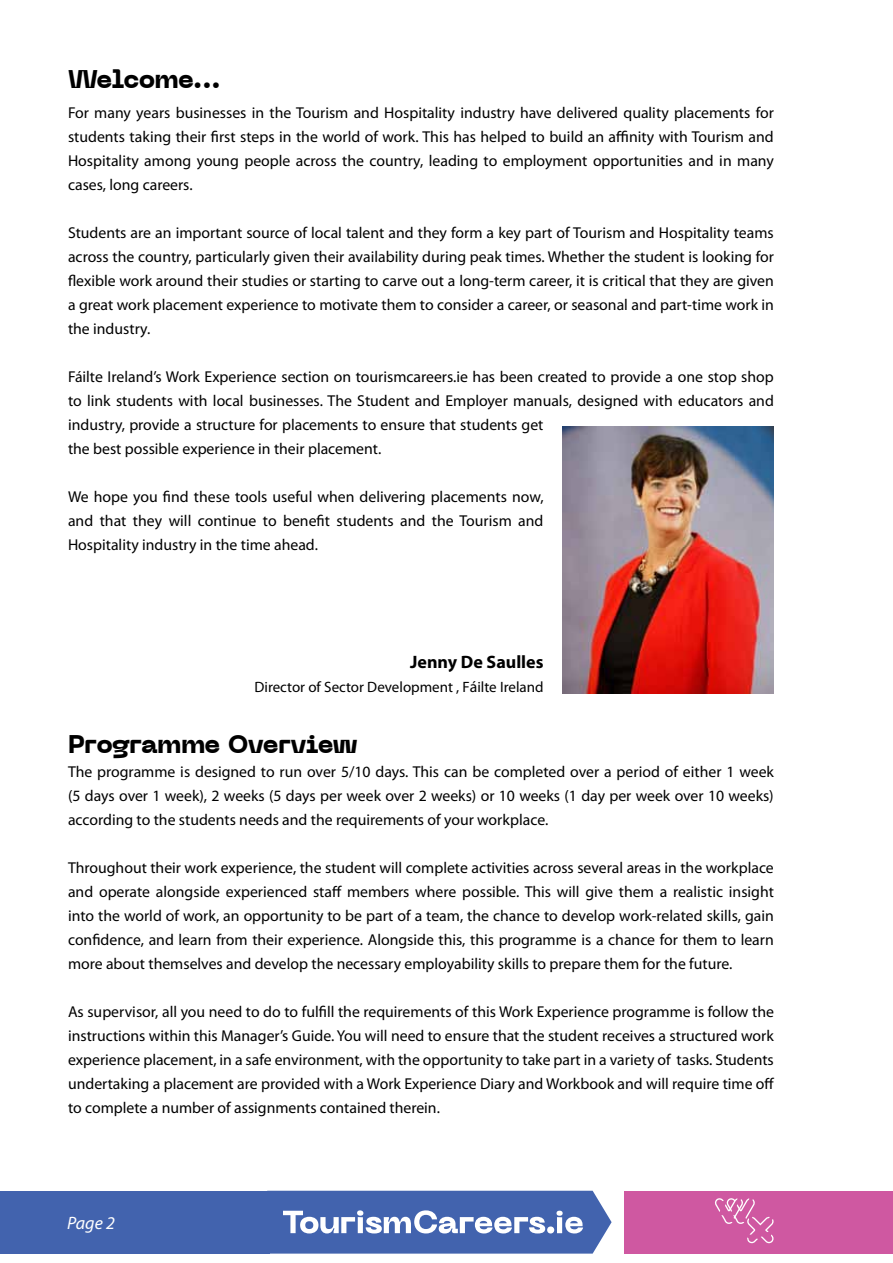
<style>
.page{position:relative;width:893px;height:1263px;background:#fff}
.page>*{position:absolute;margin:0;border:0;box-sizing:border-box;transform-origin:0 0}
.t1{font:800 25.5px "Neue Machina";letter-spacing:-.03em;color:#000}
.t2{font:700 18px "Myriad Pro";color:#000}
.t3{font:italic 18px "Myriad Pro";color:#fff}
.t4{font:15.75px/24px "Myriad Pro";color:#000;text-align:justify}
.t5{font:15px "Myriad Pro";color:#000}
.s1{font-size:15.75px}
</style>
<div class="page">
<svg style="left:269px;top:1191px;width:343px;height:62px;background:#607cbb"></svg>
<div style="left:624px;top:1191px;width:269px;height:62px;background:#cf58a1"></div>
<div style="left:0;top:1191px;width:269px;height:62px;background:#4263ae"></div>
<svg style="left:715px;top:1198px;width:59px;height:45px"></svg>
<img style="left:562px;top:426px;width:212px;height:267px">
<h1 class="t1" style="left:68px;top:63px;width:154px">Welcome...</h1>
<p class="t4" style="left:68px;top:101px;width:707px">For many years businesses in the Tourism and Hospitality industry have delivered quality placements for students taking their first steps in the world of work. This has helped to build an affinity with Tourism and Hospitality among young people across the country, leading to employment opportunities and in many cases, long careers.</p>
<p class="t4" style="left:68px;top:221px;width:707px">Students are an important source of local talent and they form a key part of Tourism and Hospitality teams across the country, particularly given their availability during peak times. Whether the student is looking for flexible work around their studies or starting to carve out a long-term career, it is critical that they are given a great work placement experience to motivate them to consider a career, or seasonal and part-time work in the industry.</p>
<p class="t4" style="left:68px;top:365px;width:707px;text-align:left">Fáilte Ireland’s Work Experience section on tourismcareers.ie has been created to provide a one stop shop to link students with local businesses. The Student and Employer manuals, designed with educators and industry, provide a structure for placements to ensure that students get<br>the best possible experience in their placement.</p>
<p class="t4" style="left:68px;top:485px;width:477px">We hope you find these tools useful when delivering placements now, and that they will continue to benefit students and the Tourism and Hospitality industry in the time ahead.</p>
<p class="t2" style="left:410px;top:650px;width:135px">Jenny De Saulles</p>
<p class="t5" style="left:254px;top:677px;width:291px">Director of Sector Development , F<span class="s1">á</span>ilte Ireland</p>
<h1 class="t1" style="left:68px;top:727px;width:291px">Programme Overview</h1>
<p class="t4" style="left:68px;top:759px;width:707px">The programme is designed to run over 5/10 days. This can be completed over a period of either 1 week (5 days over 1 week), 2 weeks (5 days per week over 2 weeks) or 10 weeks (1 day per week over 10 weeks) according to the students needs and the requirements of your workplace.</p>
<p class="t4" style="left:68px;top:855px;width:707px">Throughout their work experience, the student will complete activities across several areas in the workplace and operate alongside experienced staff members where possible. This will give them a realistic insight into the world of work, an opportunity to be part of a team, the chance to develop work-related skills, gain confidence, and learn from their experience. Alongside this, this programme is a chance for them to learn more about themselves and develop the necessary employability skills to prepare them for the future.</p>
<p class="t4" style="left:68px;top:999px;width:708px">As supervisor, all you need to do to fulfill the requirements of this Work Experience programme is follow the instructions within this Manager’s Guide. You will need to ensure that the student receives a structured work experience placement, in a safe environment, with the opportunity to take part in a variety of tasks. Students undertaking a placement are provided with a Work Experience Diary and Workbook and will require time off to complete a number of assignments contained therein.</p>
<p class="t3" style="left:67px;top:1212px;width:49px">Page 2</p>
</div>
